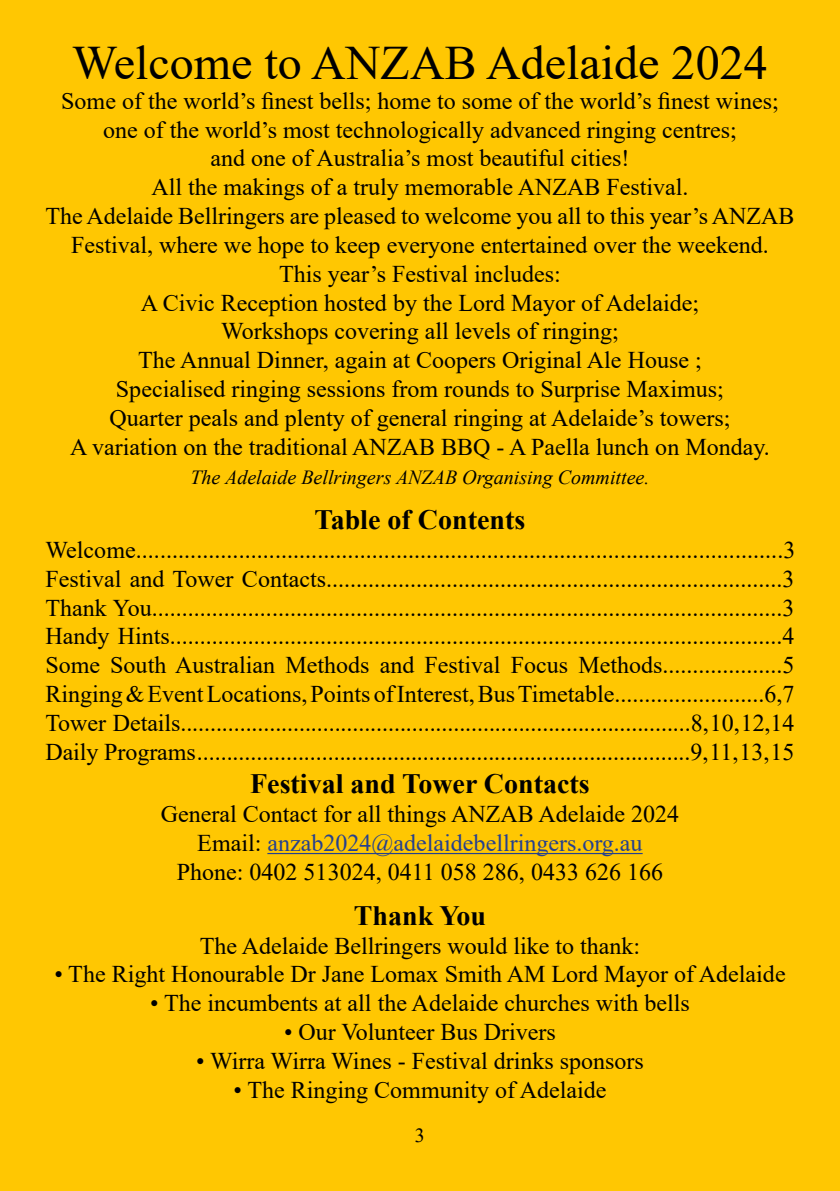
<style>
.page{position:relative;width:840px;height:1191px;background:#fff}
.page>*{position:absolute;margin:0;border:0;box-sizing:border-box;transform-origin:0 0}
.t1{font:48px "Times New Roman";color:#000}
.t2{font:700 28px "Times New Roman";color:#000}
.t3{font:24px/28.8px "Times New Roman";color:#000;text-align:center}
.t4{font:italic 20px "Times New Roman";color:#000}
.t5{font:20px "Times New Roman";color:#000}
.s1{color:#25408f}
</style>
<div class="page">
<div style="left:0;top:0;width:839px;height:1191px;background:#ffc702"></div>
<hr style="left:267px;top:853px;width:375px;height:1px;background:#25408f">
<h1 class="t1" style="left:72px;top:29px;width:696px">Welcome to ANZAB Adelaide 2024</h1>
<p class="t3" style="left:45px;top:86px;width:750px">Some of the world’s finest bells; home to some of the world’s finest wines; one of the world’s most technologically advanced ringing centres;<br>and one of Australia’s most beautiful cities!<br>All the makings of a truly memorable ANZAB Festival.<br>The Adelaide Bellringers are pleased to welcome you all to this year’s ANZAB Festival, where we hope to keep everyone entertained over the weekend.<br>This year’s Festival includes:<br>A Civic Reception hosted by the Lord Mayor of Adelaide;<br>Workshops covering all levels of ringing;<br>The Annual Dinner, again at Coopers Original Ale House ;<br>Specialised ringing sessions from rounds to Surprise Maximus;<br>Quarter peals and plenty of general ringing at Adelaide’s towers;<br>A variation on the traditional ANZAB BBQ - A Paella lunch on Monday.</p>
<p class="t4" style="left:190px;top:464px;width:460px">The Adelaide Bellringers ANZAB Organising Committee.</p>
<p class="t2" style="left:314px;top:499px;width:212px">Table of Contents</p>
<p class="t3" style="left:45px;top:535px;width:751px;text-align:justify">Welcome...........................................................................................................3<br>Festival and Tower Contacts............................................................................3<br>Thank You.........................................................................................................3<br>Handy Hints......................................................................................................4<br>Some South Australian Methods and Festival Focus Methods....................5<br>Ringing &amp; Event Locations, Points of Interest, Bus Timetable.........................6,7<br>Tower Details......................................................................................8, 10, 12,14<br>Daily Programs ...................................................................................9, 11, 13, 15</p>
<p class="t2" style="left:250px;top:763px;width:341px">Festival and Tower Contacts</p>
<p class="t3" style="left:161px;top:799px;width:519px">General Contact for all things ANZAB Adelaide 2024<br>Email: <span class="s1">anzab2024@adelaidebellringers.org.au<br></span>Phone: 0402 513024, 0411 058 286, 0433 626 166</p>
<p class="t2" style="left:354px;top:895px;width:134px">Thank You</p>
<p class="t3" style="left:200px;top:930px;width:441px">The Adelaide Bellringers would like to thank:</p>
<p class="t3" style="left:54px;top:959px;width:732px">• The Right Honourable Dr Jane Lomax Smith AM Lord Mayor of Adelaide</p>
<p class="t3" style="left:150px;top:988px;width:541px">• The incumbents at all the Adelaide churches with bells</p>
<p class="t3" style="left:284px;top:1016px;width:273px">• Our Volunteer Bus Drivers</p>
<p class="t3" style="left:196px;top:1045px;width:449px">• Wirra Wirra Wines - Festival drinks sponsors</p>
<p class="t3" style="left:233px;top:1074px;width:374px">• The Ringing Community of Adelaide</p>
<p class="t5" style="left:415px;top:1121px;width:11px">3</p>
</div>
